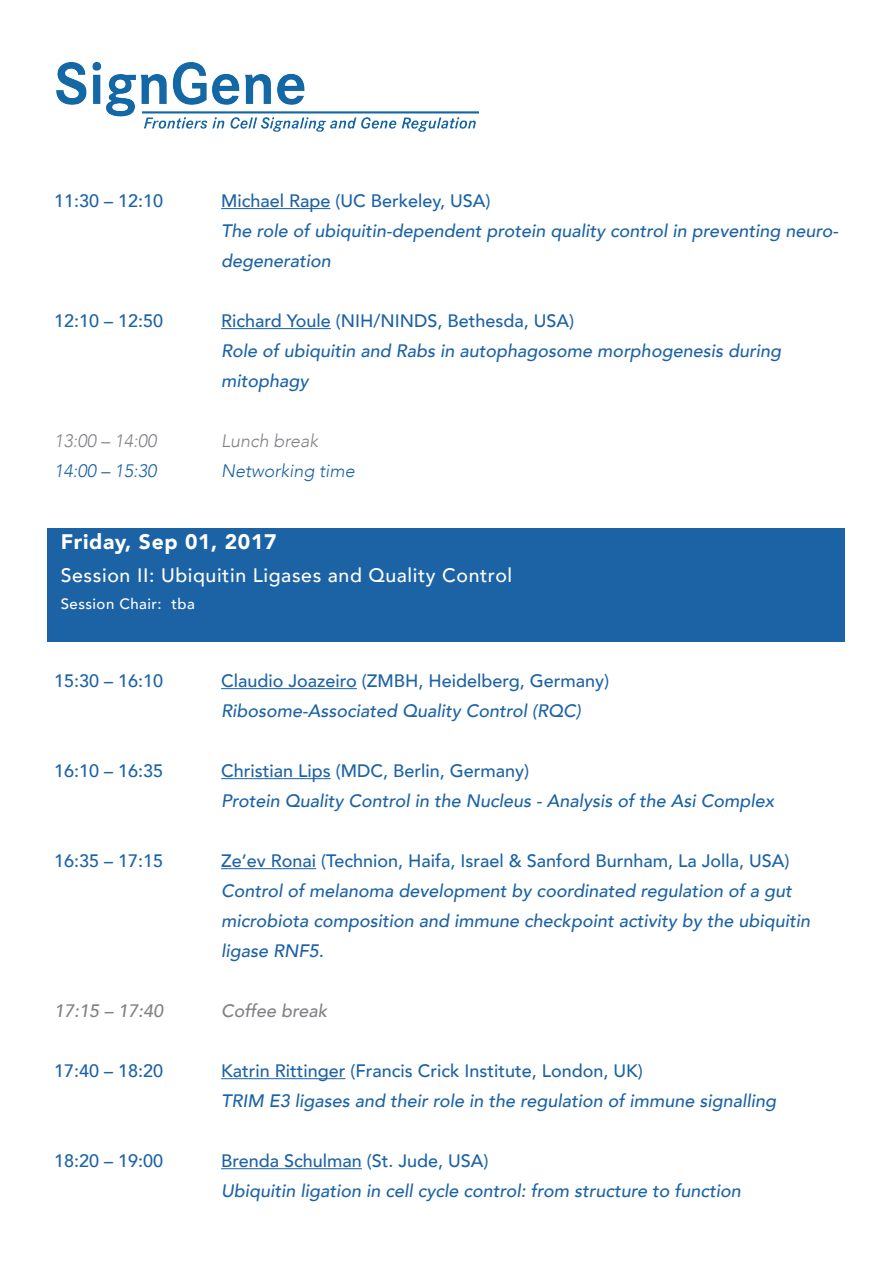
<style>
.page{position:relative;width:893px;height:1263px;background:#fff}
.page>*{position:absolute;margin:0;border:0;box-sizing:border-box;transform-origin:0 0}
.t1{font:900 21px "Avenir";letter-spacing:.03em;color:#fff}
.t2{font:500 19.5px "Avenir";letter-spacing:.03em;color:#fff}
.t3{font:italic 500 18px/30px "Avenir";color:#1c63a5}
.t4{font:500 18px "Avenir";color:#1c63a5}
.t5{font:italic 300 18px "Avenir";color:#1c63a5}
.t6{font:italic 500 18px "Avenir";color:#808285}
.t7{font:italic 300 18px "Avenir";color:#808285}
.t8{font:500 15px "Avenir";letter-spacing:.03em;color:#fff}
</style>
<div class="page">
<img style="left:56px;top:62px;width:423px;height:70px">
<hr style="left:221px;top:208px;width:109px;height:1px;background:#1c63a5">
<hr style="left:221px;top:328px;width:110px;height:1px;background:#1c63a5">
<hr style="left:221px;top:688px;width:136px;height:1px;background:#1c63a5">
<hr style="left:221px;top:778px;width:110px;height:1px;background:#1c63a5">
<hr style="left:221px;top:868px;width:95px;height:1px;background:#1c63a5">
<hr style="left:221px;top:1078px;width:124px;height:1px;background:#1c63a5">
<hr style="left:221px;top:1168px;width:141px;height:1px;background:#1c63a5">
<div style="left:47px;top:528px;width:797px;height:113px;background:#1c63a5"></div>
<p class="t4" style="left:54px;top:185px;width:111px">11:30 – 12:10</p>
<p class="t4" style="left:221px;top:185px;width:271px">Michael Rape (UC Berkeley, USA)</p>
<p class="t3" style="left:221px;top:216px;width:618px">The role of ubiquitin-dependent protein quality control in preventing neuro&shy;degeneration</p>
<p class="t4" style="left:54px;top:305px;width:111px">12:10 – 12:50</p>
<p class="t4" style="left:221px;top:305px;width:355px">Richard Youle (NIH/NINDS, Bethesda, USA)</p>
<p class="t3" style="left:221px;top:336px;width:561px">Role of ubiquitin and Rabs in autophagosome morphogenesis during mitophagy</p>
<p class="t7" style="left:54px;top:430px;width:104px">13:00 – 14:00</p>
<p class="t5" style="left:54px;top:460px;width:104px">14:00 – 15:30</p>
<p class="t7" style="left:221px;top:430px;width:99px">Lunch break</p>
<p class="t5" style="left:221px;top:460px;width:135px">Networking time</p>
<p class="t1" style="left:61px;top:524px;width:217px">Friday, Sep 01, 2017</p>
<p class="t2" style="left:61px;top:558px;width:453px">Session II: Ubiquitin Ligases and Quality Control</p>
<p class="t8" style="left:61px;top:591px;width:135px">Session Chair: tba</p>
<p class="t4" style="left:54px;top:665px;width:111px">15:30 – 16:10</p>
<p class="t4" style="left:221px;top:665px;width:390px">Claudio Joazeiro (ZMBH, Heidelberg, Germany)</p>
<p class="t3" style="left:221px;top:696px;width:361px">Ribosome-Associated Quality Control (RQC)</p>
<p class="t4" style="left:54px;top:755px;width:111px">16:10 – 16:35</p>
<p class="t4" style="left:221px;top:755px;width:309px">Christian Lips (MDC, Berlin, Germany)</p>
<p class="t3" style="left:221px;top:786px;width:555px">Protein Quality Control in the Nucleus - Analysis of the Asi Complex</p>
<p class="t4" style="left:54px;top:845px;width:111px">16:35 – 17:15</p>
<p class="t4" style="left:221px;top:845px;width:570px">Ze’ev Ronai (Technion, Haifa, Israel &amp; Sanford Burnham, La Jolla, USA)</p>
<p class="t3" style="left:221px;top:876px;width:590px">Control of melanoma development by coordinated regulation of a gut microbiota composition and immune checkpoint activity by the ubiquitin ligase RNF5.</p>
<p class="t6" style="left:54px;top:1000px;width:111px">17:15 – 17:40</p>
<p class="t6" style="left:221px;top:1000px;width:108px">Coffee break</p>
<p class="t4" style="left:54px;top:1055px;width:111px">17:40 – 18:20</p>
<p class="t4" style="left:221px;top:1055px;width:423px">Katrin Rittinger (Francis Crick Institute, London, UK)</p>
<p class="t3" style="left:221px;top:1086px;width:557px">TRIM E3 ligases and their role in the regulation of immune signalling</p>
<p class="t4" style="left:54px;top:1145px;width:111px">18:20 – 19:00</p>
<p class="t4" style="left:221px;top:1145px;width:269px">Brenda Schulman (St. Jude, USA)</p>
<p class="t3" style="left:221px;top:1176px;width:521px">Ubiquitin ligation in cell cycle control: from structure to function</p>
</div>
